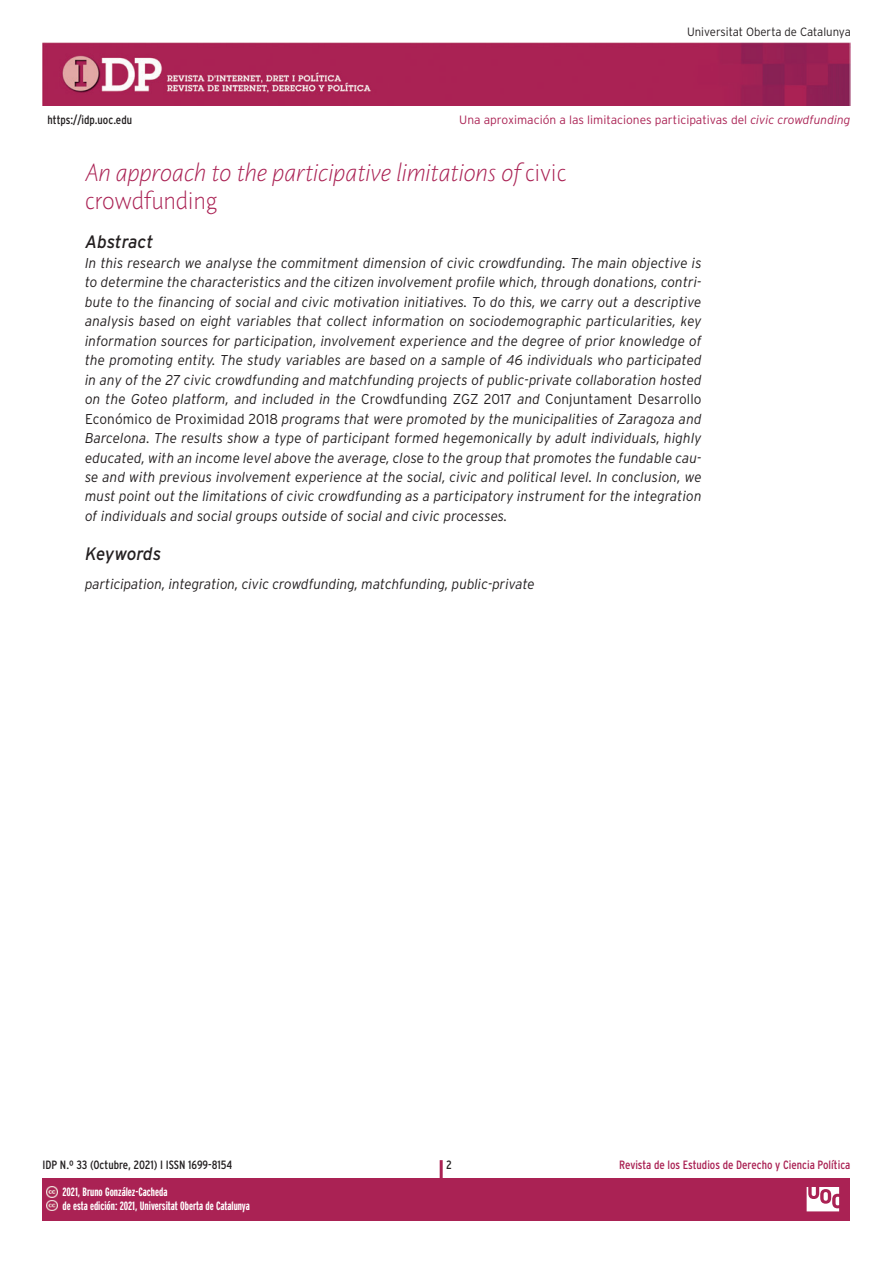
<style>
.page{position:relative;width:893px;height:1263px;background:#fff}
.page>*{position:absolute;margin:0;border:0;box-sizing:border-box;transform-origin:0 0}
.t1{font:italic 300 24px/28.5px "Pragma ND";color:#aa2254;scale:.95 1}
.t2{font:italic 18px "Interstate";letter-spacing:-.005em;color:#231f20;scale:.95 1}
.t3{font:italic 300 14.25px/19.5px "Interstate";color:#231f20;text-align:justify;scale:.95 1}
.t4{font:700 extra-condensed 12px "Interstate";color:#fff}
.t5{font:300 12px "Interstate";color:#aa2254}
.t6{font:condensed 12px "Interstate";color:#231f20}
.t7{font:condensed 12px "Interstate";color:#aa2254}
.t8{font:300 12px "Interstate";color:#231f20;scale:.95 1}
.s1{font-style:italic}
.s2{font-style:normal}
</style>
<div class="page">
<img style="left:43px;top:43px;width:807px;height:63px">
<div style="left:43px;top:1178px;width:807px;height:42px;background:#aa2254"></div>
<hr style="left:440px;top:1160px;width:3px;height:44px;background:#aa2254">
<svg style="left:806px;top:1187px;width:34px;height:25px"></svg>
<svg style="left:47px;top:1186px;width:10px;height:25px"></svg>
<p class="t6" style="left:48px;top:113px;width:86px">https://idp.uoc.edu</p>
<p class="t8" style="left:687px;top:25px;width:174px">Universitat Oberta de Catalunya</p>
<p class="t5" style="left:459px;top:113px;width:393px">Una aproximación a las limitaciones participativas del <span class="s1">civic crowdfunding</span></p>
<h1 class="t1" style="left:85px;top:158px;width:508px">An approach to the participative limitations of <span class="s2">civic crowdfunding</span></h1>
<p class="t2" style="left:85px;top:232px;width:73px">Abstract</p>
<p class="t3" style="left:85px;top:253px;width:651px">In this research we analyse the commitment dimension of civic crowdfunding. The main objective is to determine the characteristics and the citizen involvement profile which, through donations, contri&shy;bute to the financing of social and civic motivation initiatives. To do this, we carry out a descriptive analysis based on eight variables that collect information on sociodemographic particularities, key information sources for participation, involvement experience and the degree of prior knowledge of the promoting entity. The study variables are based on a sample of 46 individuals who participated in any of the 27 civic crowdfunding and matchfunding projects of public-private collaboration hosted on the Goteo platform, and included in the <span class="s2">Crowdfunding ZGZ 2017</span> and <span class="s2">Conjuntament Desarrollo Económico de Proximidad 2018</span> programs that were promoted by the municipalities of Zaragoza and Barcelona. The results show a type of participant formed hegemonically by adult individuals, highly educated, with an income level above the average, close to the group that promotes the fundable cau&shy;se and with previous involvement experience at the social, civic and political level. In conclusion, we must point out the limitations of civic crowdfunding as a participatory instrument for the integration of individuals and social groups outside of social and civic processes.</p>
<p class="t2" style="left:85px;top:544px;width:82px">Keywords</p>
<p class="t3" style="left:85px;top:574px;width:475px">participation, integration, civic crowdfunding, matchfunding, public-private</p>
<p class="t6" style="left:43px;top:1158px;width:191px">IDP N.º 33 (Octubre, 2021) I ISSN 1699-8154</p>
<p class="t6" style="left:446px;top:1158px;width:7px">2</p>
<p class="t7" style="left:619px;top:1158px;width:233px">Revista de los Estudios de Derecho y Ciencia Política</p>
<p class="t4" style="left:63px;top:1185px;width:111px">2021, Bruno González-Cachedao</p>
<p class="t4" style="left:63px;top:1199px;width:189px">de esta edición: 2021, Universitat Oberta de Catalunya</p>
</div>
